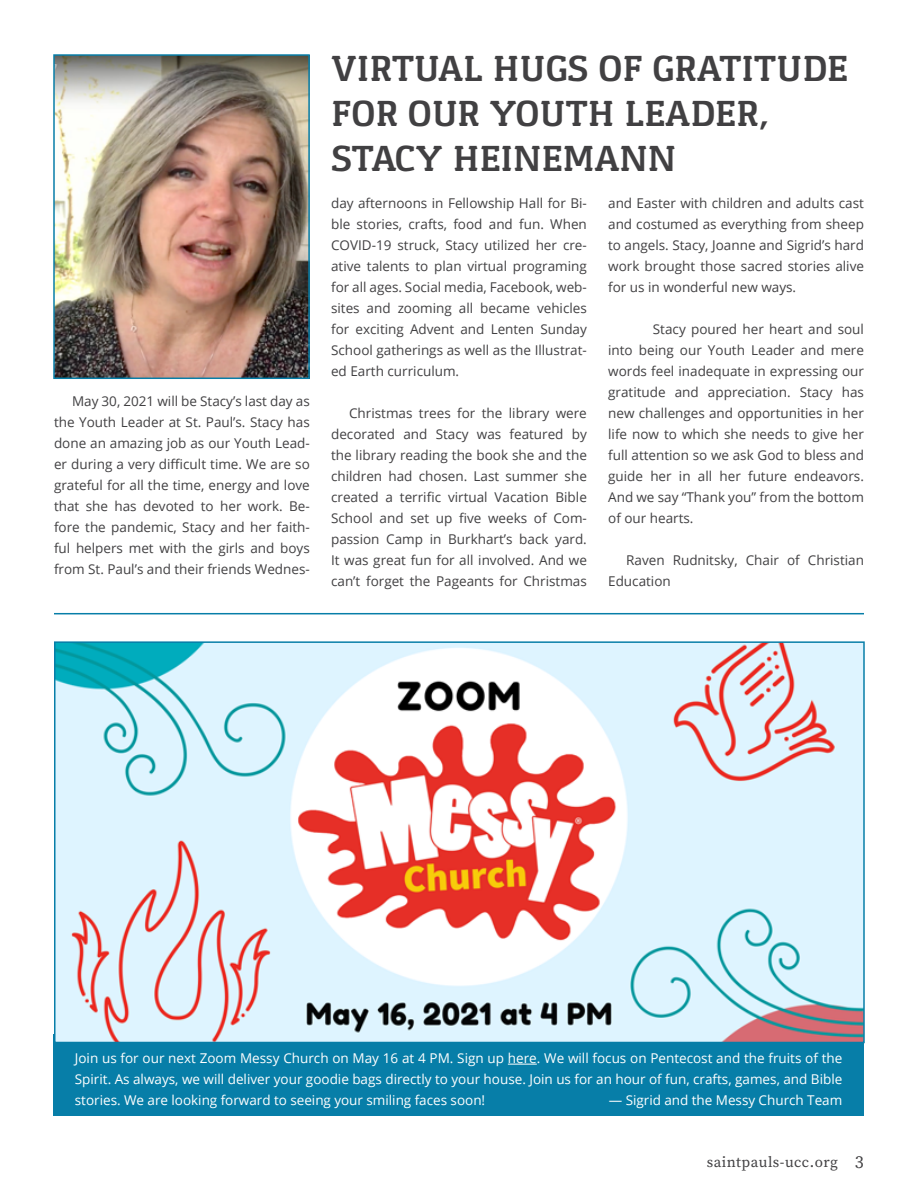
<style>
.page{position:relative;width:918px;height:1188px;background:#fff}
.page>*{position:absolute;margin:0;border:0;box-sizing:border-box;transform-origin:0 0}
.t1{font:700 37.5px/45px "Gaspar";color:#414042}
.t2{font:15px "Source Serif Pro";letter-spacing:.03em;color:#414042}
.t3{font:13.5px/21px "Open Sans";color:#414042;text-align:justify}
.t4{font:13.5px/21px "Open Sans";color:#fff;text-align:justify}
.s1{font-size:18px}
</style>
<div class="page">
<img style="left:56px;top:57px;width:251px;height:319px">
<div style="left:53px;top:54px;width:257px;height:325px;border:2px solid #077ea8"></div>
<hr style="left:54px;top:613px;width:810px;height:1px;background:#077ea8">
<div style="left:53px;top:1034px;width:811px;height:82px;background:#077ea8"></div>
<img style="left:57px;top:644px;width:805px;height:396px">
<div style="left:54px;top:641px;width:811px;height:402px;border:2px solid #077ea8"></div>
<svg style="left:508px;top:1064px;width:29px;height:1px"></svg>
<p class="t3" style="left:54px;top:391px;width:257px;text-indent:18px">May 30, 2021 will be Stacy’s last day as the Youth Leader at St. Paul’s. Stacy has done an amazing job as our Youth Lead&shy;er during a very difficult time. We are so grateful for all the time, energy and love that she has devoted to her work. Be&shy;fore the pandemic, Stacy and her faith&shy;ful helpers met with the girls and boys from St. Paul’s and their friends Wednes-</p>
<h1 class="t1" style="left:331px;top:46px;width:519px">VIRTUAL HUGS OF GRATITUDE<br>FOR OUR YOUTH LEADER,<br>STACY HEINEMANN</h1>
<p class="t3" style="left:331px;top:192px;width:257px">day afternoons in Fellowship Hall for Bi&shy;ble stories, crafts, food and fun. When COVID-19 struck, Stacy utilized her cre&shy;ative talents to plan virtual programing for all ages. Social media, Facebook, web&shy;sites and zooming all became vehicles for exciting Advent and Lenten Sunday School gatherings as well as the Illustrat&shy;ed Earth curriculum.</p>
<p class="t3" style="left:331px;top:402px;width:257px;text-indent:18px">Christmas trees for the library were decorated and Stacy was featured by the library reading the book she and the children had chosen. Last summer she created a terrific virtual Vacation Bible School and set up five weeks of Com&shy;passion Camp in Burkhart’s back yard.<br>It was great fun for all involved. And we can’t forget the Pageants for Christmas</p>
<p class="t3" style="left:608px;top:192px;width:257px">and Easter with children and adults cast and costumed as everything from sheep to angels. Stacy, Joanne and Sigrid’s hard work brought those sacred stories alive for us in wonderful new ways.</p>
<p class="t3" style="left:608px;top:318px;width:257px;text-indent:45px">Stacy poured her heart and soul into being our Youth Leader and mere words feel inadequate in expressing our gratitude and appreciation. Stacy has new challenges and opportunities in her life now to which she needs to give her full attention so we ask God to bless and guide her in all her future endeavors.<br>And we say “Thank you” from the bottom of our hearts.</p>
<p class="t3" style="left:608px;top:549px;width:257px;text-indent:18px">Raven Rudnitsky, Chair of Christian<br>Education</p>
<p class="t4" style="left:75px;top:1047px;width:769px">Join us for our next Zoom Messy Church on May 16 at 4 PM. Sign up here. We will focus on Pentecost and the fruits of the Spirit. As always, we will deliver your goodie bags directly to your house. Join us for an hour of fun, crafts, games, and Bible stories. We are looking forward to seeing your smiling faces soon!</p>
<p class="t4" style="left:609px;top:1089px;width:235px">— Sigrid and the Messy Church Team</p>
<p class="t2" style="left:707px;top:1152px;width:159px">saintpauls-ucc.org <span class="s1">3</span></p>
</div>
